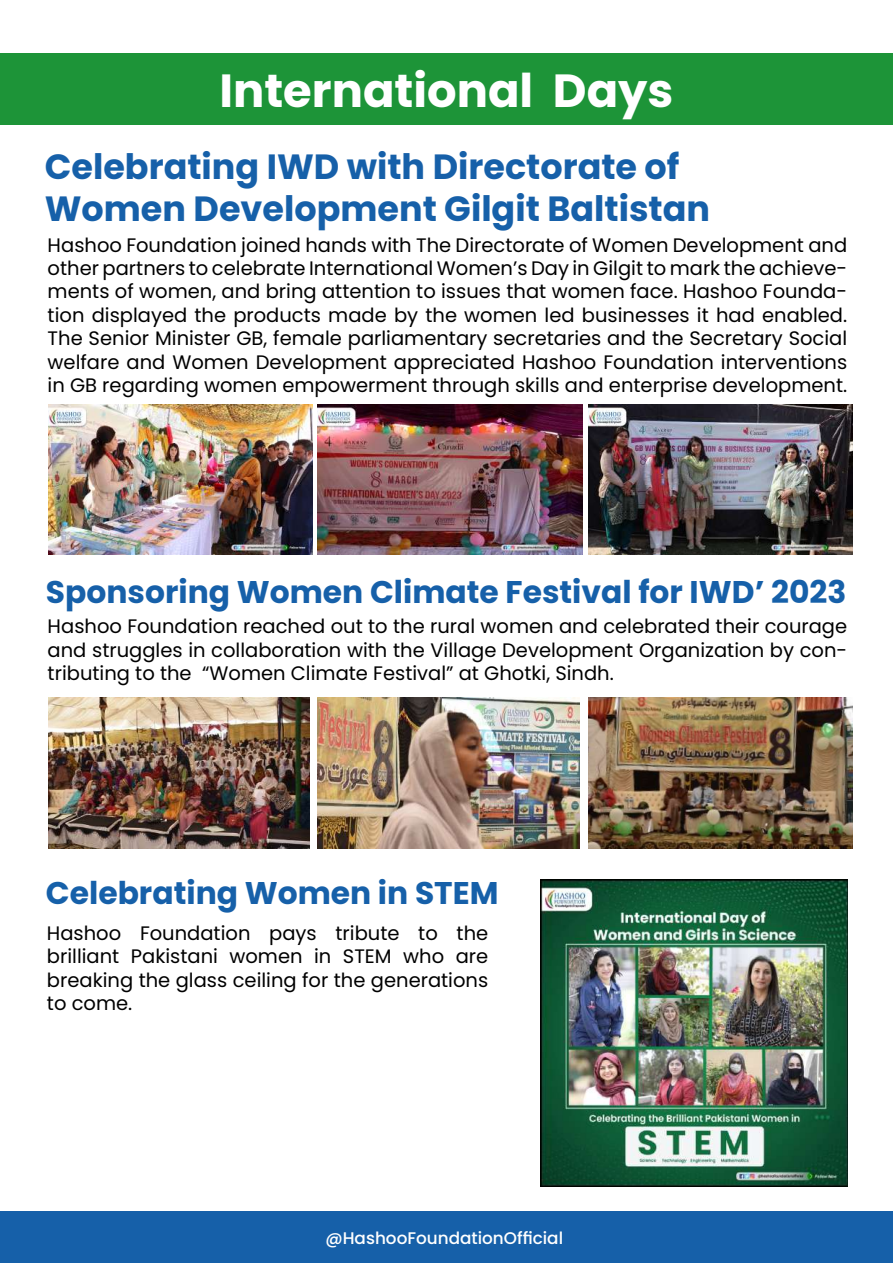
<style>
.page{position:relative;width:893px;height:1263px;background:#fff}
.page>*{position:absolute;margin:0;border:0;box-sizing:border-box;transform-origin:0 0}
.t1{font:700 46.5px "Poppins";color:#fff}
.t2{font:700 34.95px/42px "Poppins";color:#1660a9}
.t3{font:700 31.35px "Poppins";color:#1660a9}
.t4{font:19.5px/23.4px "Poppins";color:#000;text-align:justify}
.t5{font:500 16.8px "Poppins";color:#fff}
</style>
<div class="page">
<div style="left:0;top:1212px;width:893px;height:51px;background:#1660a9"></div>
<div style="left:0;top:53px;width:893px;height:72px;background:#1d9438"></div>
<img style="left:48px;top:405px;width:265px;height:150px">
<img style="left:318px;top:405px;width:264px;height:150px">
<img style="left:588px;top:405px;width:265px;height:150px">
<img style="left:540px;top:879px;width:308px;height:308px">
<img style="left:48px;top:698px;width:262px;height:150px">
<img style="left:318px;top:698px;width:262px;height:150px">
<img style="left:588px;top:698px;width:265px;height:150px">
<h1 class="t1" style="left:219px;top:63px;width:456px">International Days</h1>
<h2 class="t2" style="left:45px;top:145px;width:667px">Celebrating IWD with Directorate of<br>Women Development Gilgit Baltistan</h2>
<p class="t4" style="left:48px;top:233px;width:801px">Hashoo Foundation joined hands with The Directorate of Women Development and other partners to celebrate International Women’s Day in Gilgit to mark the achieve&shy;ments of women, and bring attention to issues that women face. Hashoo Founda&shy;tion displayed the products made by the women led businesses it had enabled.<br>The Senior Minister GB, female parliamentary secretaries and the Secretary Social welfare and Women Development appreciated Hashoo Foundation interventions in GB regarding women empowerment through skills and enterprise development.</p>
<h3 class="t3" style="left:46px;top:573px;width:802px">Sponsoring Women Climate Festival for IWD’ 2023</h3>
<p class="t4" style="left:48px;top:615px;width:801px">Hashoo Foundation reached out to the rural women and celebrated their courage and struggles in collaboration with the Village Development Organization by con&shy;tributing to the “Women Climate Festival” at Ghotki, Sindh.</p>
<h3 class="t3" style="left:46px;top:875px;width:454px">Celebrating Women in STEM</h3>
<p class="t4" style="left:47px;top:921px;width:443px">Hashoo Foundation pays tribute to the brilliant Pakistani women in STEM who are breaking the glass ceiling for the generations to come.</p>
<p class="t5" style="left:325px;top:1228px;width:239px">@HashooFoundationOfficial</p>
</div>
